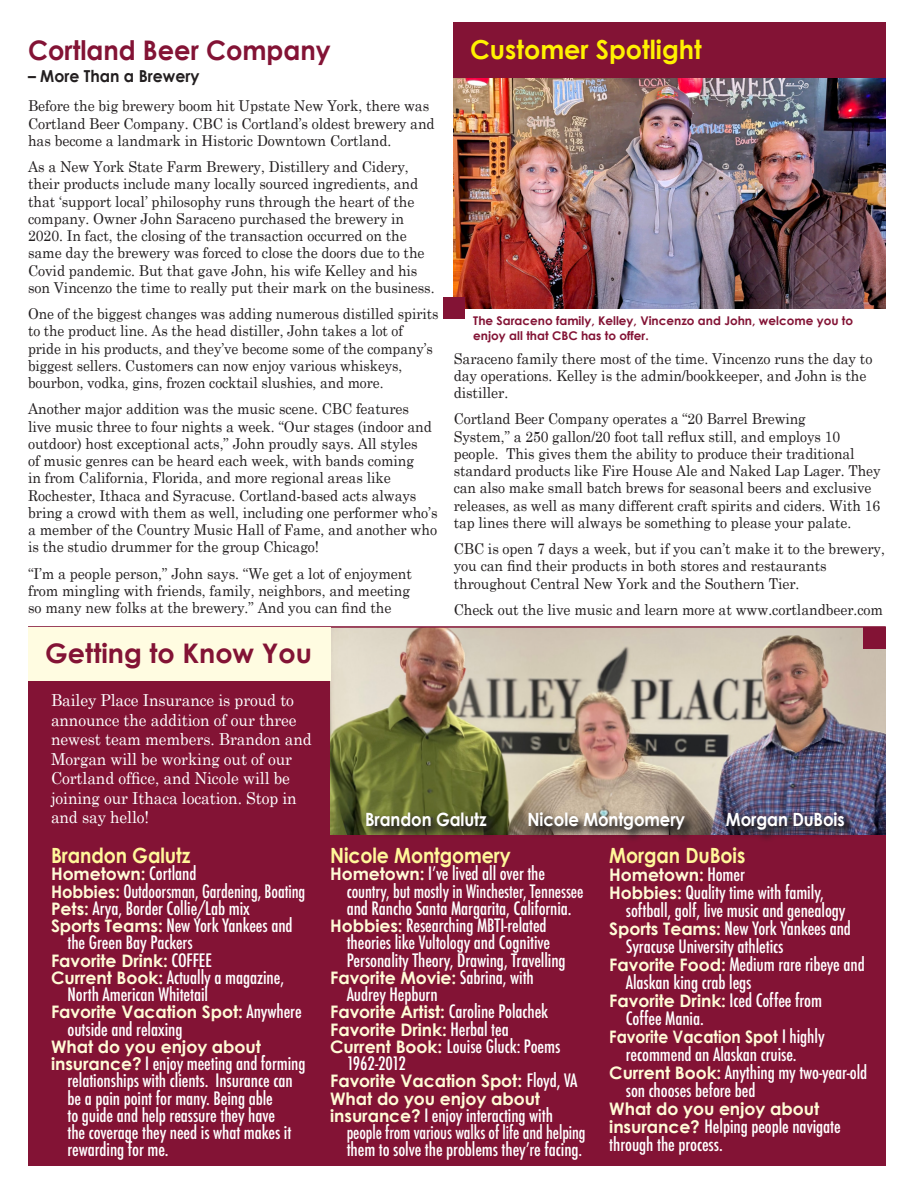
<style>
.page{position:relative;width:918px;height:1188px;background:#fff}
.page>*{position:absolute;margin:0;border:0;box-sizing:border-box;transform-origin:0 0}
.t1{font:700 27px "Century Gothic";color:#831335;scale:.95 1}
.t2{font:700 27px "Century Gothic";color:#831335}
.t3{font:700 26.25px "Century Gothic";color:#fff101}
.t4{font:700 21px "Century Gothic";letter-spacing:-.005em;color:#fff79a;scale:.9 1}
.t5{font:700 18.3px "Century Gothic";letter-spacing:-.005em;color:#fff;scale:.9 1}
.t6{font:500 condensed 18px/18px "Futura";letter-spacing:-.005em;color:#fff}
.t7{font:500 condensed 18px "Futura";letter-spacing:-.005em;color:#fff;scale:.94 1}
.t8{font:500 condensed 18px "Futura";letter-spacing:-.005em;color:#fff;scale:.95 1}
.t9{font:700 17.25px "Century Gothic";letter-spacing:-.005em;color:#fffbd6}
.t10{font:700 17.25px "Century Gothic";letter-spacing:-.005em;color:#fffbd6;scale:.9 1}
.t11{font:16.5px/19.5px "Century Schoolbook";letter-spacing:-.005em;color:#fff;scale:.94 1}
.t12{font:700 16.5px "Century Gothic";color:#231f20;scale:.95 1}
.t13{font:15px/17.2px "Century Schoolbook";letter-spacing:-.005em;color:#231f20;scale:.94 1}
.t14{font:15px/17.2px "Century Schoolbook";letter-spacing:-.005em;color:#231f20;scale:.93 1}
.t15{font:15px/17.2px "Century Schoolbook";letter-spacing:-.005em;color:#231f20;scale:.92 1}
.t16{font:700 12px/15px "Century Gothic";color:#831335}
.s1{font-family:"Futura";font-weight:500;font-stretch:condensed;font-size:18px;color:#fff}
.s2{font-family:"Century Gothic";font-weight:700;font-stretch:normal;font-size:17.25px;color:#fffbd6}
</style>
<div class="page">
<div style="left:28px;top:627px;width:858px;height:539px;background:#831335"></div>
<img style="left:330px;top:628px;width:556px;height:206px">
<img style="left:454px;top:78px;width:432px;height:230px">
<div style="left:454px;top:22px;width:432px;height:56px;background:#831335"></div>
<hr style="left:28px;top:626px;width:858px;height:2px;background:#831335">
<div style="left:863px;top:627px;width:23px;height:22px;background:#831335"></div>
<div style="left:443px;top:298px;width:22px;height:21px;background:#831335"></div>
<div style="left:363px;top:810px;width:494px;height:33px;background:#231f20;opacity:.84"></div>
<div style="left:28px;top:628px;width:302px;height:53px;background:#fffce1"></div>
<p class="t1" style="left:28px;top:33px;width:320px">Cortland Beer Company</p>
<p class="t3" style="left:470px;top:33px;width:233px">Customer Spotlight</p>
<p class="t12" style="left:28px;top:66px;width:182px">– More Than a Brewery</p>
<p class="t13" style="left:28px;top:96px;width:434px">Before the big brewery boom hit Upstate New York, there was<br>Cortland Beer Company. CBC is Cortland’s oldest brewery and has become a landmark in Historic Downtown Cortland.</p>
<p class="t13" style="left:28px;top:157px;width:434px">As a New York State Farm Brewery, Distillery and Cidery, their products include many locally sourced ingredients, and that ‘support local’ philosophy runs through the heart of the company. Owner John Saraceno purchased the brewery in 2020. In fact, the closing of the transaction occurred on the same day the brewery was forced to close the doors due to the Covid pandemic. But that gave John, his wife Kelley and his son Vincenzo the time to really put their mark on the business.</p>
<p class="t15" style="left:28px;top:304px;width:448px">One of the biggest changes was adding numerous distilled spirits to the product line. As the head distiller, John takes a lot of pride in his products, and they’ve become some of the company’s biggest sellers. Customers can now enjoy various whiskeys, bourbon, vodka, gins, frozen cocktail slushies, and more.</p>
<p class="t13" style="left:28px;top:399px;width:437px">Another major addition was the music scene. CBC features<br>live music three to four nights a week. “Our stages (indoor and outdoor) host exceptional acts,” John proudly says. All styles<br>of music genres can be heard each week, with bands coming<br>in from California, Florida, and more regional areas like Rochester, Ithaca and Syracuse. Cortland-based acts always bring a crowd with them as well, including one performer who’s a member of the Country Music Hall of Fame, and another who is the studio drummer for the group Chicago!</p>
<p class="t13" style="left:28px;top:563px;width:410px">“I’m a people person,” John says. “We get a lot of enjoyment from mingling with friends, family, neighbors, and meeting so many new folks at the brewery.” And you can find the</p>
<p class="t16" style="left:473px;top:313px;width:381px">The Saraceno family, Kelley, Vincenzo and John, welcome you to enjoy all that CBC has to offer.</p>
<p class="t13" style="left:454px;top:348px;width:447px">Saraceno family there most of the time. Vincenzo runs the day to day operations. Kelley is the admin/bookkeeper, and John is the distiller.</p>
<p class="t14" style="left:454px;top:409px;width:461px">Cortland Beer Company operates a “20 Barrel Brewing<br>System,” a 250 gallon/20 foot tall reflux still, and employs 10 people. This gives them the ability to produce their traditional standard products like Fire House Ale and Naked Lap Lager. They can also make small batch brews for seasonal beers and exclusive releases, as well as many different craft spirits and ciders. With 16 tap lines there will always be something to please your palate.</p>
<p class="t13" style="left:454px;top:539px;width:460px">CBC is open 7 days a week, but if you can’t make it to the brewery, you can find their products in both stores and restaurants throughout Central New York and the Southern Tier.</p>
<p class="t13" style="left:454px;top:600px;width:458px">Check out the live music and learn more at www.cortlandbeer.com</p>
<p class="t2" style="left:45px;top:636px;width:268px">Getting to Know You</p>
<p class="t11" style="left:51px;top:689px;width:279px">Bailey Place Insurance is proud to announce the addition of our three newest team members. Brandon and<br>Morgan will be working out of our<br>Cortland office, and Nicole will be joining our Ithaca location. Stop in and say hello!</p>
<p class="t4" style="left:51px;top:842px;width:156px">Brandon Galutz</p>
<p class="t9" style="left:51px;top:863px;width:147px">Hometown: <span class="s1">Cortland</span></p>
<p class="t8" style="left:51px;top:879px;width:269px"><span class="s2">Hobbies:</span> Outdoorsman, Gardening, Boating</p>
<p class="t6" style="left:51px;top:899px;width:200px"><span class="s2">Pets:</span> Arya, Border Collie/Lab mix</p>
<p class="t6" style="left:68px;top:917px;width:227px;line-height:17.2px;text-indent:-17px"><span class="s2">Sports Teams:</span> New York Yankees and the Green Bay Packers</p>
<p class="t9" style="left:51px;top:949px;width:162px">Favorite Drink: <span class="s1">COFFEE</span></p>
<p class="t6" style="left:51px;top:968px;width:235px"><span class="s2">Current Book:</span> Actually a magazine,</p>
<p class="t6" style="left:68px;top:985px;width:142px">North American Whitetail</p>
<p class="t9" style="left:51px;top:1001px;width:252px">Favorite Vacation Spot: <span class="s1">Anywhere</span></p>
<p class="t6" style="left:68px;top:1020px;width:117px">outside and relaxing</p>
<p class="t9" style="left:51px;top:1036px;width:211px">What do you enjoy about</p>
<p class="t6" style="left:51px;top:1054px;width:256px"><span class="s2">insurance?</span> I enjoy meeting and forming</p>
<p class="t6" style="left:68px;top:1072px;width:227px">relationships with clients. Insurance can</p>
<p class="t6" style="left:68px;top:1089px;width:207px">be a pain point for many. Being able</p>
<p class="t6" style="left:68px;top:1106px;width:209px">to guide and help reassure they have</p>
<p class="t6" style="left:68px;top:1123px;width:225px">the coverage they need is what makes it</p>
<p class="t6" style="left:68px;top:1141px;width:103px">rewarding for me.</p>
<p class="t5" style="left:365px;top:808px;width:137px">Brandon Galutz</p>
<p class="t5" style="left:528px;top:808px;width:177px">Nicole Montgomery</p>
<p class="t5" style="left:726px;top:808px;width:133px">Morgan DuBois</p>
<p class="t4" style="left:330px;top:842px;width:202px">Nicole Montgomery</p>
<p class="t6" style="left:330px;top:865px;width:216px"><span class="s2">Hometown:</span> I’ve lived all over the</p>
<p class="t6" style="left:347px;top:882px;width:238px">country, but mostly in Winchester, Tennessee</p>
<p class="t6" style="left:347px;top:899px;width:227px">and Rancho Santa Margarita, California.</p>
<p class="t6" style="left:330px;top:916px;width:218px"><span class="s2">Hobbies:</span> Researching MBTI-related</p>
<p class="t6" style="left:347px;top:934px;width:205px">theories like Vultology and Cognitive</p>
<p class="t6" style="left:347px;top:951px;width:221px">Personality Theory, Drawing, Travelling</p>
<p class="t9" style="left:330px;top:967px;width:205px">Favorite Movie: <span class="s1">Sabrina, with</span></p>
<p class="t6" style="left:347px;top:985px;width:93px">Audrey Hepburn</p>
<p class="t6" style="left:330px;top:1003px;width:220px"><span class="s2">Favorite Artist:</span> Caroline Polachek</p>
<p class="t9" style="left:330px;top:1018px;width:180px">Favorite Drink: <span class="s1">Herbal tea</span></p>
<p class="t6" style="left:347px;top:1038px;width:215px;line-height:17.2px;text-indent:-17px"><span class="s2">Current Book:</span> Louise Gluck: Poems<br>1962-2012</p>
<p class="t9" style="left:330px;top:1070px;width:249px">Favorite Vacation Spot: <span class="s1">Floyd, VA</span></p>
<p class="t9" style="left:330px;top:1087px;width:211px">What do you enjoy about</p>
<p class="t6" style="left:330px;top:1106px;width:224px"><span class="s2">insurance?</span> I enjoy interacting with</p>
<p class="t7" style="left:347px;top:1121px;width:256px">people from various walks of life and helping</p>
<p class="t6" style="left:347px;top:1141px;width:237px">them to solve the problems they’re facing.</p>
<p class="t4" style="left:609px;top:842px;width:153px">Morgan DuBois</p>
<p class="t9" style="left:609px;top:864px;width:137px">Hometown: <span class="s1">Homer</span></p>
<p class="t6" style="left:626px;top:883px;width:221px;text-indent:-17px"><span class="s2">Hobbies:</span> Quality time with family, softball, golf, live music and genealogy</p>
<p class="t6" style="left:626px;top:919px;width:227px;text-indent:-17px"><span class="s2">Sports Teams:</span> New York Yankees and<br>Syracuse University athletics</p>
<p class="t6" style="left:609px;top:955px;width:257px"><span class="s2">Favorite Food:</span> Medium rare ribeye and</p>
<p class="t6" style="left:626px;top:973px;width:127px">Alaskan king crab legs</p>
<p class="t9" style="left:609px;top:990px;width:214px">Favorite Drink: <span class="s1">Iced Coffee from</span></p>
<p class="t6" style="left:626px;top:1009px;width:79px">Coffee Mania.</p>
<p class="t10" style="left:609px;top:1026px;width:241px">Favorite Vacation Spot <span class="s1">I highly</span></p>
<p class="t6" style="left:626px;top:1045px;width:172px">recommend an Alaskan cruise.</p>
<p class="t6" style="left:609px;top:1063px;width:259px"><span class="s2">Current Book:</span> Anything my two-year-old</p>
<p class="t6" style="left:626px;top:1081px;width:131px">son chooses before bed</p>
<p class="t9" style="left:609px;top:1098px;width:211px">What do you enjoy about</p>
<p class="t6" style="left:609px;top:1117px;width:233px"><span class="s2">insurance?</span> Helping people navigate through the process.</p>
</div>
